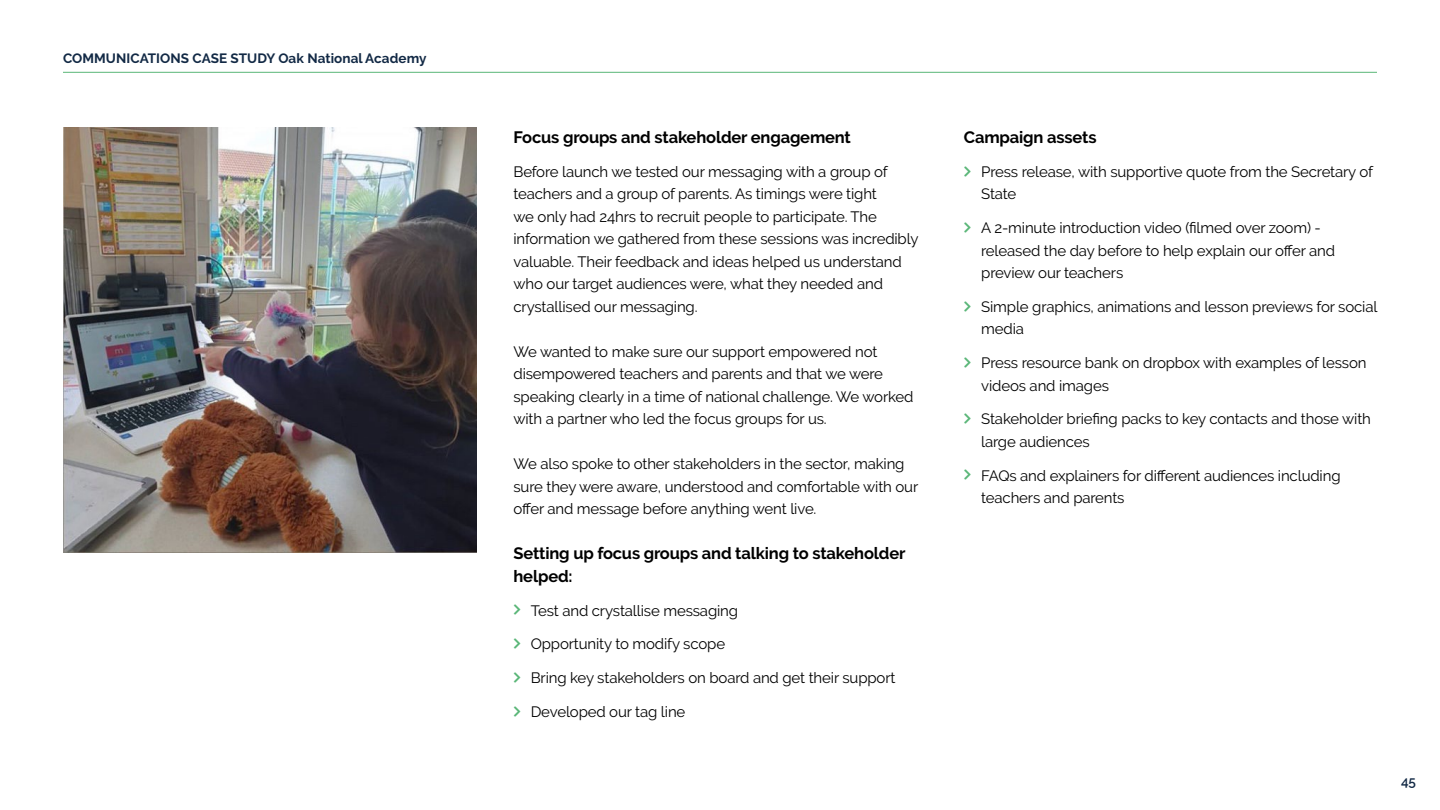
<style>
.page{position:relative;width:1440px;height:810px;background:#fff}
.page>*{position:absolute;margin:0;border:0;box-sizing:border-box;transform-origin:0 0}
.t1{font:700 16.5px/22.5px "Raleway";letter-spacing:-.01em;color:#000}
.t2{font:15px/22.5px "Raleway";letter-spacing:-.01em;color:#000}
.t3{font:700 13.5px "Raleway";letter-spacing:.005em;color:#122945}
.t4{font:600 13.5px "Raleway";color:#122945}
.s1{color:#5ab678}
</style>
<div class="page">
<hr style="left:63px;top:72px;width:1314px;height:1px;background:#5ab678">
<img style="left:63px;top:128px;width:413px;height:425px">
<p class="t3" style="left:63px;top:50px;width:365px">COMMUNICATIONS CASE STUDY Oak National Academy</p>
<p class="t1" style="left:513px;top:126px;width:339px">Focus groups and stakeholder engagement</p>
<p class="t2" style="left:513px;top:160px;width:407px">Before launch we tested our messaging with a group of teachers and a group of parents. As timings were tight<br>we only had 24hrs to recruit people to participate. The information we gathered from these sessions was incredibly valuable. Their feedback and ideas helped us understand who our target audiences were, what they needed and crystallised our messaging.</p>
<p class="t2" style="left:513px;top:340px;width:402px">We wanted to make sure our support empowered not disempowered teachers and parents and that we were speaking clearly in a time of national challenge. We worked with a partner who led the focus groups for us.</p>
<p class="t2" style="left:513px;top:453px;width:406px">We also spoke to other stakeholders in the sector, making sure they were aware, understood and comfortable with our offer and message before anything went live.</p>
<p class="t1" style="left:513px;top:542px;width:394px">Setting up focus groups and talking to stakeholder helped:</p>
<p class="t2" style="left:513px;top:599px;width:226px"><span class="s1">★★</span> Test and crystallise messaging</p>
<p class="t2" style="left:513px;top:633px;width:213px"><span class="s1">★★</span> Opportunity to modify scope</p>
<p class="t2" style="left:513px;top:666px;width:383px"><span class="s1">★★</span> Bring key stakeholders on board and get their support</p>
<p class="t2" style="left:513px;top:700px;width:173px"><span class="s1">★★</span> Developed our tag line</p>
<p class="t1" style="left:964px;top:126px;width:134px">Campaign assets</p>
<p class="t2" style="left:981px;top:160px;width:393px;text-indent:-17px"><span class="s1">★★</span> Press release, with supportive quote from the Secretary of<br>State</p>
<p class="t2" style="left:981px;top:216px;width:355px;text-indent:-17px"><span class="s1">★★</span> A 2-minute introduction video (filmed over zoom) - released the day before to help explain our offer and preview our teachers</p>
<p class="t2" style="left:981px;top:295px;width:398px;text-indent:-17px"><span class="s1">★★</span> Simple graphics, animations and lesson previews for social media</p>
<p class="t2" style="left:981px;top:351px;width:387px;text-indent:-17px"><span class="s1">★★</span> Press resource bank on dropbox with examples of lesson videos and images</p>
<p class="t2" style="left:981px;top:408px;width:391px;text-indent:-17px"><span class="s1">★★</span> Stakeholder briefing packs to key contacts and those with large audiences</p>
<p class="t2" style="left:981px;top:464px;width:361px;text-indent:-17px"><span class="s1">★★</span> FAQs and explainers for different audiences including teachers and parents</p>
<p class="t4" style="left:1401px;top:774px;width:16px">45</p>
</div>
